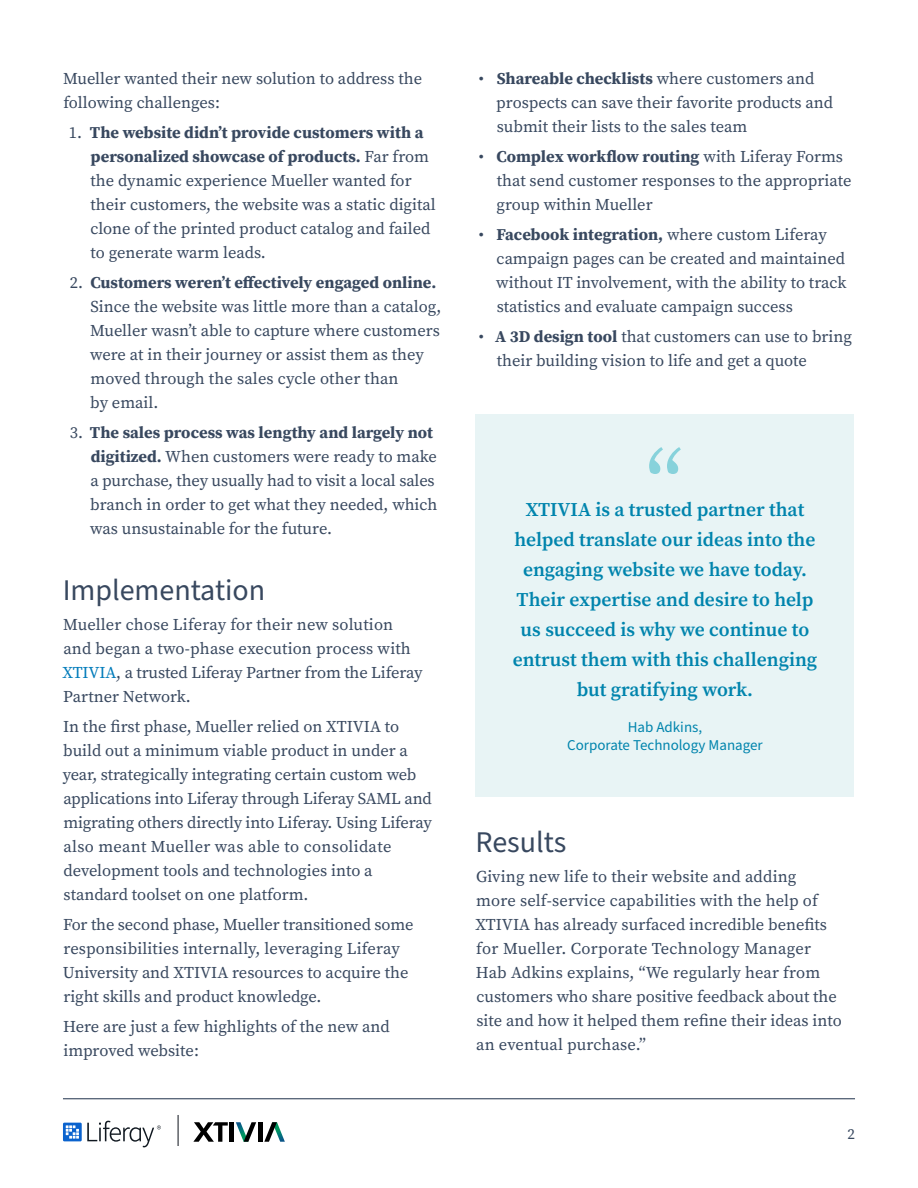
<style>
.page{position:relative;width:918px;height:1188px;background:#fff}
.page>*{position:absolute;margin:0;border:0;box-sizing:border-box;transform-origin:0 0}
.t1{font:30px "Source Sans Pro";color:#38485f}
.Quote_Secondary{font:600 19.5px/30px "Source Serif Pro";color:#0084ad;text-align:center}
.Text{font:16.5px/24px "Source Serif Pro";color:#38485f}
.Quote_-_Name{font:15px/18px "Source Sans Pro";color:#0084ad;text-align:center}
.t2{font:15px "Source Serif Pro";color:#38485f}
.s1{font-weight:700}
.s2{color:#007bba}
</style>
<div class="page">
<svg style="left:63px;top:1121px;width:98px;height:26px"></svg>
<hr style="left:63px;top:1098px;width:792px;height:1px;background:#38485f">
<svg style="left:193px;top:1122px;width:35px;height:20px"></svg>
<hr style="left:230px;top:1122px;width:4px;height:20px;background:#000">
<hr style="left:258px;top:1122px;width:4px;height:20px;background:#000">
<svg style="left:236px;top:1122px;width:20px;height:20px"></svg>
<svg style="left:264px;top:1122px;width:21px;height:20px"></svg>
<hr style="left:178px;top:1115px;width:1px;height:31px;background:#0c121b">
<div style="left:476px;top:414px;width:378px;height:382px;background:#e8f4f5"></div>
<svg style="left:649px;top:447px;width:32px;height:27px"></svg>
<p class="Text" style="left:63px;top:66px;width:361px">Mueller wanted their new solution to address the following challenges:</p>
<p class="Text" style="left:90px;top:120px;width:347px;text-indent:-22px">1. <span class="s1">The website didn’t provide customers with a personalized showcase of products.</span> Far from the dynamic experience Mueller wanted for their customers, the website was a static digital clone of the printed product catalog and failed to generate warm leads.</p>
<p class="Text" style="left:90px;top:270px;width:353px;text-indent:-20px">2. <span class="s1">Customers weren’t effectively engaged online.<br></span>Since the website was little more than a catalog, Mueller wasn’t able to capture where customers were at in their journey or assist them as they moved through the sales cycle other than<br>by email.</p>
<p class="Text" style="left:90px;top:420px;width:349px;text-indent:-20px">3. <span class="s1">The sales process was lengthy and largely not digitized.</span> When customers were ready to make a purchase, they usually had to visit a local sales branch in order to get what they needed, which was unsustainable for the future.</p>
<h1 class="t1" style="left:63px;top:570px;width:204px">Implementation</h1>
<p class="Text" style="left:62px;top:612px;width:362px">Mueller chose Liferay for their new solution and began a two-phase execution process with <span class="s2">XTIVIA</span>, a trusted Liferay Partner from the Liferay Partner Network.</p>
<p class="Text" style="left:63px;top:714px;width:371px">In the first phase, Mueller relied on XTIVIA to build out a minimum viable product in under a year, strategically integrating certain custom web applications into Liferay through Liferay SAML and migrating others directly into Liferay. Using Liferay also meant Mueller was able to consolidate development tools and technologies into a standard toolset on one platform.</p>
<p class="Text" style="left:63px;top:912px;width:352px">For the second phase, Mueller transitioned some responsibilities internally, leveraging Liferay University and XTIVIA resources to acquire the right skills and product knowledge.</p>
<p class="Text" style="left:63px;top:1014px;width:328px">Here are just a few highlights of the new and improved website:</p>
<p class="Text" style="left:496px;top:66px;width:338px;text-indent:-17px">• <span class="s1">Shareable checklists</span> where customers and prospects can save their favorite products and submit their lists to the sales team</p>
<p class="Text" style="left:497px;top:144px;width:357px;text-indent:-18px">• <span class="s1">Complex workflow routing</span> with Liferay Forms that send customer responses to the appropriate group within Mueller</p>
<p class="Text" style="left:496px;top:222px;width:352px;text-indent:-17px">• <span class="s1">Facebook integration,</span> where custom Liferay campaign pages can be created and maintained without IT involvement, with the ability to track statistics and evaluate campaign success</p>
<p class="Text" style="left:497px;top:324px;width:357px;text-indent:-18px">• <span class="s1">A 3D design tool</span> that customers can use to bring their building vision to life and get a quote</p>
<p class="Quote_Secondary" style="left:513px;top:494px;width:306px">XTIVIA is a trusted partner that helped translate our ideas into the engaging website we have today.<br>Their expertise and desire to help us succeed is why we continue to entrust them with this challenging but gratifying work.</p>
<p class="Quote_-_Name" style="left:567px;top:719px;width:197px">Hab Adkins,<br>Corporate Technology Manager</p>
<h1 class="t1" style="left:476px;top:822px;width:92px">Results</h1>
<p class="Text" style="left:475px;top:864px;width:368px">Giving new life to their website and adding<br>more self-service capabilities with the help of XTIVIA has already surfaced incredible benefits for Mueller. Corporate Technology Manager Hab Adkins explains, “We regularly hear from customers who share positive feedback about the site and how it helped them refine their ideas into an eventual purchase.”</p>
<p class="t2" style="left:848px;top:1124px;width:9px">2</p>
</div>
